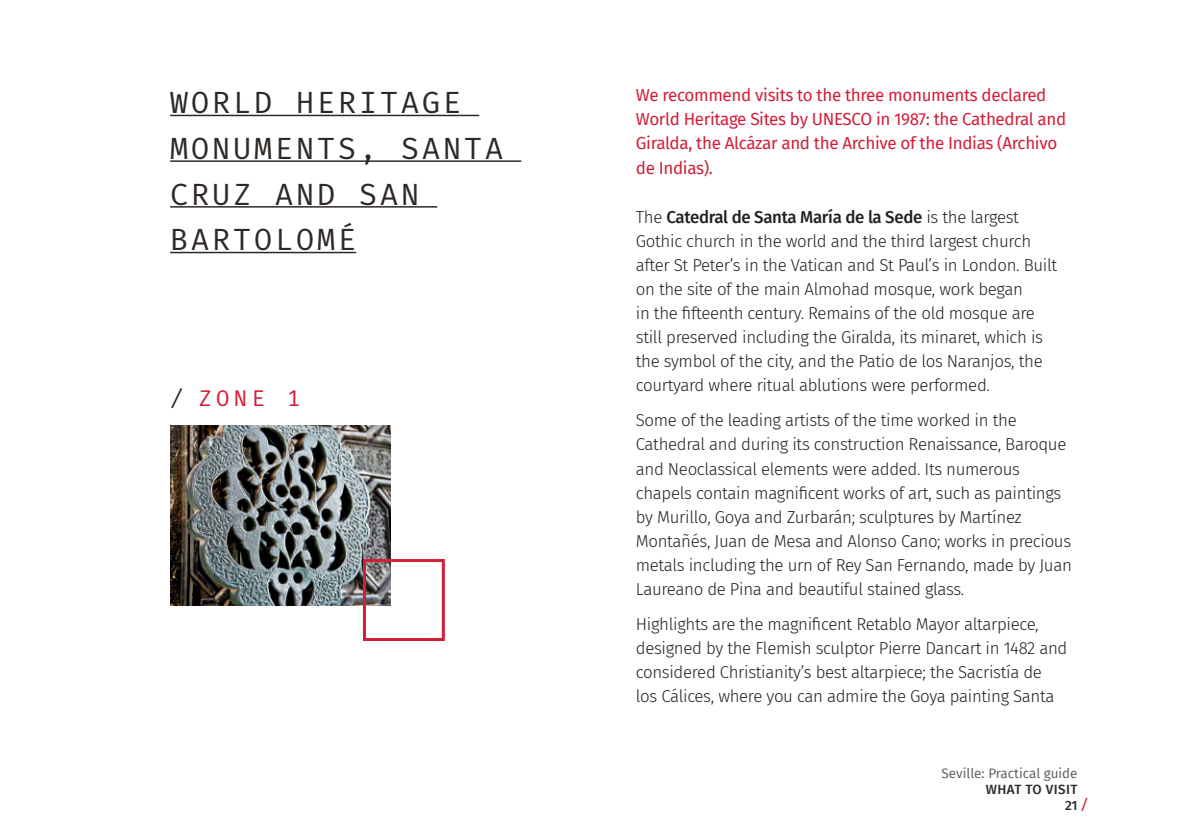
<style>
.page{position:relative;width:1191px;height:840px;background:#fff}
.page>*{position:absolute;margin:0;border:0;box-sizing:border-box;transform-origin:0 0}
.t1{font:30px/45.6px "Fira Mono";letter-spacing:.1em;color:#2e2926}
.t2{font:22.2px "Fira Mono";color:#d31e39}
.t3{font:300 17.2px/24px "Fira Sans";letter-spacing:-.02em;color:#231f20}
.t4{font:17px/24.2px "Fira Sans";letter-spacing:-.02em;color:#d31e39}
.t5{font:700 14px "Officina Sans Std";color:#d31e39}
.t6{font:13.4px "Fira Sans";color:#676260}
.t7{font:500 13.4px/16px "Fira Sans";letter-spacing:.03em;color:#2e2926;text-align:right}
.s1{color:#2e2926}
.s2{font-weight:500}
</style>
<div class="page">
<img style="left:170px;top:425px;width:221px;height:180px">
<hr style="left:170px;top:115px;width:309px;height:1px;background:#2e2926">
<hr style="left:170px;top:160px;width:351px;height:2px;background:#2e2926">
<hr style="left:170px;top:206px;width:267px;height:1px;background:#2e2926">
<hr style="left:170px;top:252px;width:186px;height:1px;background:#2e2926">
<div style="left:363px;top:558px;width:82px;height:82px;border:3px solid #d31e39"></div>
<h1 class="t1" style="left:170px;top:82px;width:335px">WORLD HERITAGE<br>MONUMENTS, SANTA<br>CRUZ AND SAN<br>BARTOLOMÉ</h1>
<p class="t2" style="left:170px;top:383px;width:132px"><span class="s1">/</span> ZONE 1</p>
<p class="t4" style="left:636px;top:82px;width:432px">We recommend visits to the three monuments declared World Heritage Sites by UNESCO in 1987: the Cathedral and Giralda, the Alcázar and the Archive of the Indias (Archivo de Indias).</p>
<p class="t3" style="left:636px;top:205px;width:423px">The <span class="s2">Catedral de Santa María de la Sede</span> is the largest Gothic church in the world and the third largest church after St Peter’s in the Vatican and St Paul’s in London. Built on the site of the main Almohad mosque, work began<br>in the fifteenth century. Remains of the old mosque are still preserved including the Giralda, its minaret, which is the symbol of the city, and the Patio de los Naranjos, the courtyard where ritual ablutions were performed.</p>
<p class="t3" style="left:636px;top:408px;width:437px">Some of the leading artists of the time worked in the Cathedral and during its construction Renaissance, Baroque and Neoclassical elements were added. Its numerous chapels contain magnificent works of art, such as paintings by Murillo, Goya and Zurbarán; sculptures by Martínez Montañés, Juan de Mesa and Alonso Cano; works in precious metals including the urn of Rey San Fernando, made by Juan Laureano de Pina and beautiful stained glass.</p>
<p class="t3" style="left:636px;top:611px;width:433px">Highlights are the magnificent Retablo Mayor altarpiece, designed by the Flemish sculptor Pierre Dancart in 1482 and considered Christianity’s best altarpiece; the Sacristía de los Cálices, where you can admire the Goya painting Santa</p>
<p class="t6" style="left:941px;top:762px;width:137px">Seville: Practical guide</p>
<p class="t7" style="left:986px;top:780px;width:93px">WHAT TO VISIT<br>21</p>
<p class="t5" style="left:1081px;top:794px;width:8px">/</p>
</div>
